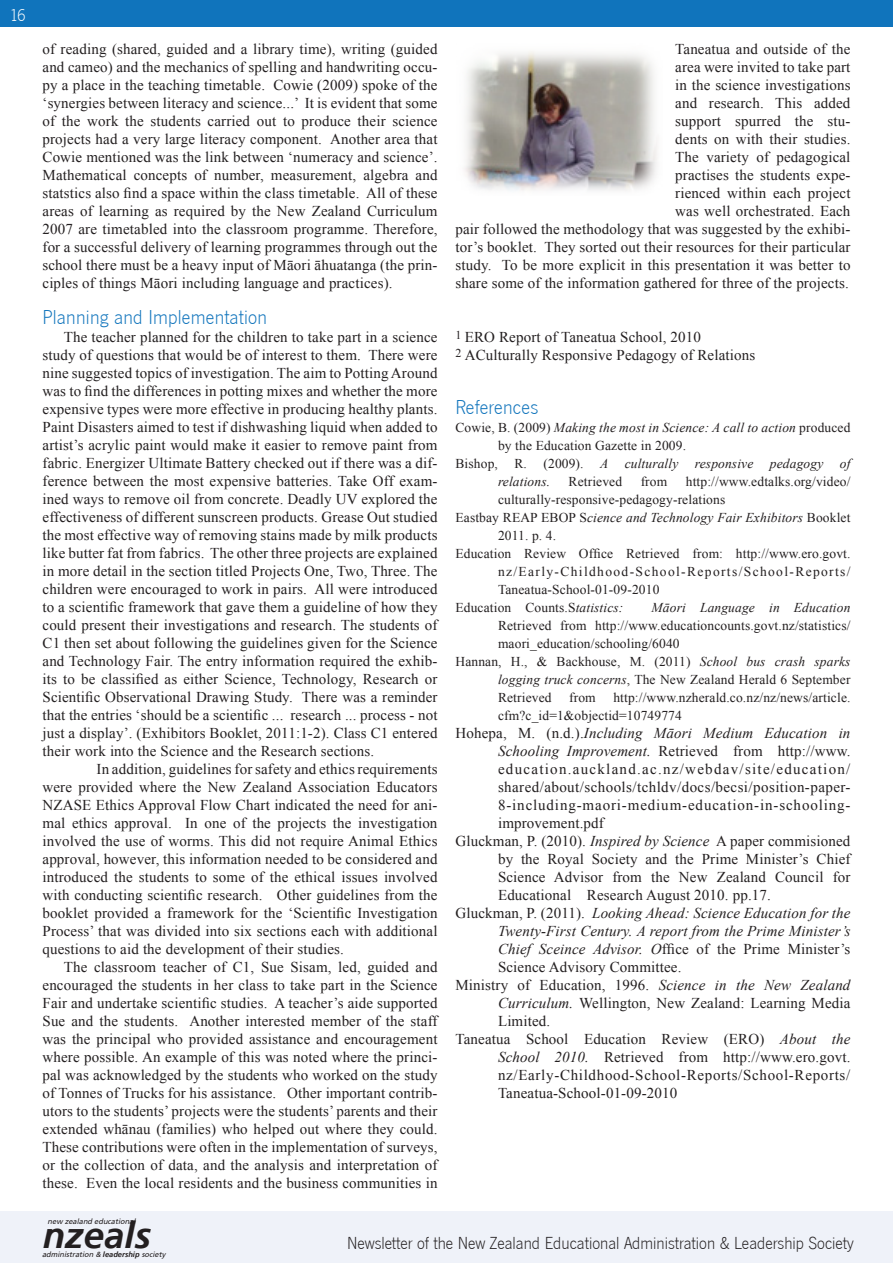
<style>
.page{position:relative;width:893px;height:1263px;background:#fff}
.page>*{position:absolute;margin:0;border:0;box-sizing:border-box;transform-origin:0 0}
.t1{font:italic 700 36.75px "Frutiger";color:#231f20}
._03_Stnd_Sub_Hdg_Nes{font:20.85px "News Got T Ligh";letter-spacing:.01em;color:#1074bc}
.t2{font:18px "News Got T Ligh";color:#231f20}
.t3{font:17.85px "News Got T Ligh";color:#fff}
._05_2nd_para_text_Ti{font:15px/18px "Times New Roman";letter-spacing:.01em;color:#231f20;text-align:justify}
.LL_references_9{font:15px/18px "Times New Roman";letter-spacing:.01em;color:#231f20;text-align:justify}
.LL_references_9-2{font:italic 15px/18px "Times New Roman";letter-spacing:.01em;color:#231f20;text-align:justify}
._04_1st_line_Times_N{font:15px "Times New Roman";letter-spacing:.01em;color:#231f20}
.LL_references_9-3{font:13.5px/18px "Times New Roman";letter-spacing:.01em;color:#231f20}
.LL_references_9-4{font:italic 13.5px/18px "Times New Roman";letter-spacing:.01em;color:#231f20}
.t4{font:italic 7.5px "Frutiger FC";color:#231f20}
.s1{font-style:italic}
.s2{font-style:normal}
.s3{font-family:"Frutiger";font-weight:700}
</style>
<div class="page">
<div style="left:0;top:1211px;width:893px;height:52px;background:#eff2f9"></div>
<div style="left:0;top:0;width:893px;height:27px;background:#1074bc"></div>
<img style="left:464px;top:51px;width:193px;height:140px">
<p class="t3" style="left:10px;top:6px;width:17px">16</p>
<p class="_05_2nd_para_text_Ti" style="left:43px;top:40px;width:397px">of reading (shared, guided and a library time), writing (guided and cameo) and the mechanics of spelling and handwriting occu&shy;py a place in the teaching timetable. Cowie (2009) spoke of the ‘synergies between literacy and science...’ It is evident that some of the work the students carried out to produce their science projects had a very large literacy component. Another area that Cowie mentioned was the link between ‘numeracy and science’.<br>Mathematical concepts of number, measurement, algebra and statstics also find a space within the class timetable. All of these areas of learning as required by the New Zealand Curriculum 2007 are timetabled into the classroom programme. Therefore, for a successful delivery of learning programmes through out the school there must be a heavy input of Māori āhuatanga (the prin&shy;ciples of things Māori including language and practices).</p>
<p class="_03_Stnd_Sub_Hdg_Nes" style="left:43px;top:305px;width:226px">Planning and Implementation</p>
<p class="_05_2nd_para_text_Ti" style="left:43px;top:328px;width:397px;text-indent:21px">The teacher planned for the children to take part in a science study of questions that would be of interest to them. There were nine suggested topics of investigation. The aim to Potting Around was to find the differences in potting mixes and whether the more expensive types were more effective in producing healthy plants.<br>Paint Disasters aimed to test if dishwashing liquid when added to artist’s acrylic paint would make it easier to remove paint from fabric. Energizer Ultimate Battery checked out if there was a dif&shy;ference between the most expensive batteries. Take Off exam&shy;ined ways to remove oil from concrete. Deadly UV explored the effectiveness of different sunscreen products. Grease Out studied the most effective way of removing stains made by milk products like butter fat from fabrics. The other three projects are explained in more detail in the section titled Projects One, Two, Three. The children were encouraged to work in pairs. All were introduced to a scientific framework that gave them a guideline of how they could present their investigations and research. The students of C1 then set about following the guidelines given for the Science and Technology Fair. The entry information required the exhib&shy;its to be classified as either Science, Technology, Research or Scientific Observational Drawing Study. There was a reminder that the entries ‘should be a scientific ... research ... process - not just a display’. (Exhibitors Booklet, 2011:1-2). Class C1 entered their work into the Science and the Research sections.</p>
<p class="_05_2nd_para_text_Ti" style="left:43px;top:760px;width:397px;text-indent:54px">In addition, guidelines for safety and ethics requirements were provided where the New Zealand Association Educators NZASE Ethics Approval Flow Chart indicated the need for ani&shy;mal ethics approval. In one of the projects the investigation involved the use of worms. This did not require Animal Ethics approval, however, this information needed to be considered and introduced the students to some of the ethical issues involved with conducting scientific research. Other guidelines from the booklet provided a framework for the ‘Scientific Investigation Process’ that was divided into six sections each with additional questions to aid the development of their studies.</p>
<p class="_05_2nd_para_text_Ti" style="left:43px;top:958px;width:397px;text-indent:21px">The classroom teacher of C1, Sue Sisam, led, guided and encouraged the students in her class to take part in the Science Fair and undertake scientific studies. A teacher’s aide supported Sue and the students. Another interested member of the staff was the principal who provided assistance and encouragement where possible. An example of this was noted where the princi&shy;pal was acknowledged by the students who worked on the study of Tonnes of Trucks for his assistance. Other important contrib&shy;utors to the students’ projects were the students’ parents and their extended whānau (families) who helped out where they could.<br>These contributions were often in the implementation of surveys, or the collection of data, and the analysis and interpretation of these. Even the local residents and the business communities in</p>
<p class="_05_2nd_para_text_Ti" style="left:455px;top:40px;width:397px;text-align:right">Taneatua and outside of the<br>area were invited to take part<br>in the science investigations<br>and research. This added<br>support spurred the stu-<br>dents on with their studies.<br>The variety of pedagogical<br>practises the students expe-<br>rienced within each project<br>was well orchestrated. Each<br>pair followed the methodology that was suggested by the exhibi&shy;tor’s booklet. They sorted out their resources for their particular study. To be more explicit in this presentation it was better to share some of the information gathered for three of the projects.</p>
<p class="_04_1st_line_Times_N" style="left:455px;top:327px;width:247px"><sup>1</sup> ERO Report of Taneatua School, 2010</p>
<p class="_04_1st_line_Times_N" style="left:455px;top:345px;width:301px"><sup>2</sup> ACulturally Responsive Pedagogy of Relations</p>
<p class="_03_Stnd_Sub_Hdg_Nes" style="left:455px;top:395px;width:84px">References</p>
<p class="LL_references_9-3" style="left:498px;top:418px;width:354px;text-indent:-43px">Cowie, B. (2009) <span class="s1">Making the most in Science: A call to action</span> produced by the Education Gazette in 2009.</p>
<p class="LL_references_9-4" style="left:498px;top:454px;width:354px;text-indent:-43px"><span class="s2">Bishop, R. (2009).</span> A culturally responsive pedagogy of relations.</p>
<p class="LL_references_9-3" style="left:498px;top:472px;width:354px;text-indent:188px">http://www.edtalks.org/video/ culturally-responsive-pedagogy-relations</p>
<p class="LL_references_9-4" style="left:498px;top:508px;width:354px;text-indent:-43px"><span class="s2">Eastbay REAP EBOP S</span>cience and Technology Fair Exhibitors <span class="s2">Booklet<br>2011. p. 4.</span></p>
<p class="LL_references_9-3" style="left:498px;top:544px;width:354px;text-align:justify;text-indent:-43px">Education Review Office Retrieved from: http://www.ero.govt. nz/Early-Childhood-School-Reports/School-Reports/ Taneatua-School-01-09-2010</p>
<p class="LL_references_9-3" style="left:455px;top:598px;width:169px">Education Counts.S<span class="s1">tatistics:</span></p>
<p class="LL_references_9-3" style="left:569px;top:472px;width:55px">Retrieved</p>
<p class="LL_references_9-3" style="left:641px;top:472px;width:28px">from</p>
<p class="LL_references_9-3" style="left:498px;top:598px;width:354px;text-align:justify;text-indent:154px"><span class="s1">Māori Language in Education </span>Retrieved from http://www.educationcounts.govt.nz/statistics/ maori_education/schooling/6040</p>
<p class="LL_references_9-3" style="left:498px;top:652px;width:354px;text-align:justify;text-indent:-43px">Hannan, H., &amp; Backhouse, M. (2011) <span class="s1">School bus crash sparks logging truck concerns</span>, The New Zealand Herald 6 September Retrieved</p>
<p class="LL_references_9-3" style="left:498px;top:688px;width:354px;text-indent:115px">http://www.nzherald.co.nz/nz/news/article. cfm?c_id=1&amp;objectid=10749774</p>
<p class="LL_references_9" style="left:498px;top:724px;width:354px;text-indent:-43px">Hohepa, M. (n.d.).<span class="s1">Including Māori Medium Education in Schooling Improvement.</span> Retrieved from http://www. education.auckland.ac.nz/webdav/site/education/ shared/about/schools/tchldv/docs/becsi/position-paper-8-including-maori-medium-education-in-schooling&shy;improvement.pdf</p>
<p class="LL_references_9" style="left:498px;top:832px;width:354px;text-indent:-43px">Gluckman, P. (2010). <span class="s1">Inspired by Science</span> A paper commisioned by the Royal Society and the Prime Minister’s Chief Science Advisor from the New Zealand Council for Educational Research August 2010. pp.17.</p>
<p class="LL_references_9-2" style="left:498px;top:904px;width:354px;text-indent:-43px"><span class="s2">Gluckman, P. (2011).</span> Looking Ahead: Science Education for the Twenty-First Century. A report from the Prime Minister’s Chief Sceince Advisor. O<span class="s2">ffice of the Prime Minister’s Science Advisory Committee.</span></p>
<p class="LL_references_9" style="left:498px;top:976px;width:354px;text-indent:-43px">Ministry of Education, 1996. <span class="s1">Science in the New Zealand Curriculum.</span> Wellington, New Zealand: Learning Media Limited.</p>
<p class="LL_references_9" style="left:498px;top:1030px;width:354px;text-indent:-43px">Taneatua School Education Review (ERO) <span class="s1">About the School 2010.</span> Retrieved from http://www.ero.govt. nz/Early-Childhood-School-Reports/School-Reports/ Taneatua-School-01-09-2010</p>
<p class="LL_references_9-3" style="left:569px;top:688px;width:28px">from</p>
<p class="t4" style="left:48px;top:1217px;width:89px">new zealand educational</p>
<p class="t4" style="left:42px;top:1249px;width:125px">administration &amp; <span class="s3">leadership</span> society</p>
<h1 class="t1" style="left:43px;top:1213px;width:110px">nzeals</h1>
<p class="t2" style="left:347px;top:1233px;width:508px">Newsletter of the New Zealand Educational Administration &amp; Leadership Society</p>
</div>
